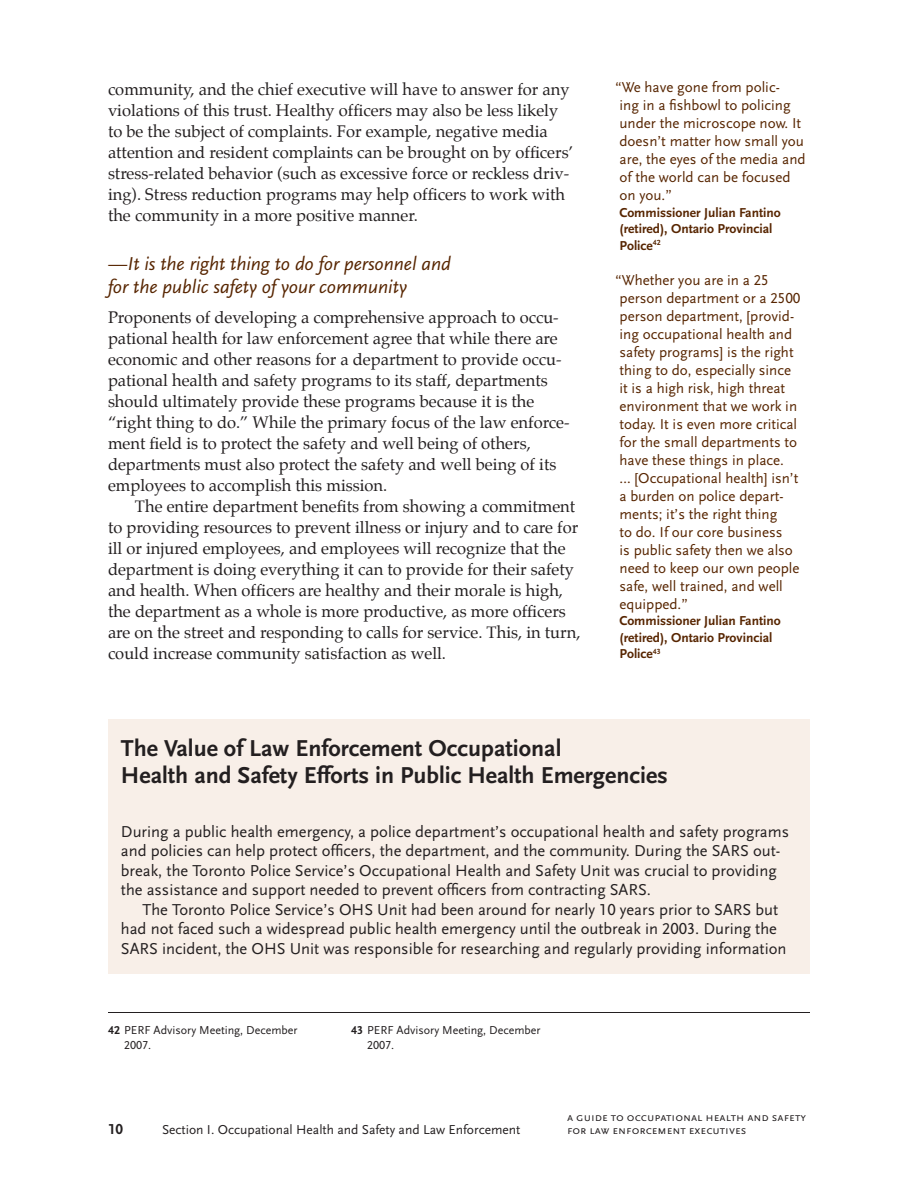
<style>
.page{position:relative;width:918px;height:1188px;background:#fff}
.page>*{position:absolute;margin:0;border:0;box-sizing:border-box;transform-origin:0 0}
.t1{font:700 24px/27px "Scala Sans LF";color:#231f20}
.t2{font:italic 19.5px/22.5px "Scala Sans";color:#572500}
.t3{font:16.5px/21px "Palatino";color:#231f20}
.t4{font:16.5px/19.5px "Scala Sans LF";color:#231f20}
.t5{font:15px/18px "Scala Sans LF";color:#572500}
.t6{font:700 15px "Scala Sans LF";color:#231f20}
.t7{font:700 13.5px/16.5px "Scala Sans LF";color:#572500}
.t8{font:13.5px "Scala Sans LF";color:#231f20}
.t9{font:12px/15px "Scala Sans LF";color:#231f20}
.t10{font:12px/13.5px "Scala Sans Caps";color:#231f20}
.s1{font-weight:700}
</style>
<div class="page">
<hr style="left:108px;top:1012px;width:702px;height:1px;background:#231f20">
<div style="left:108px;top:719px;width:702px;height:254px;background:#f8efe8"></div>
<p class="t3" style="left:108px;top:78px;width:467px">community, and the chief executive will have to answer for any violations of this trust. Healthy officers may also be less likely to be the subject of complaints. For example, negative media attention and resident complaints can be brought on by officers’ stress-related behavior (such as excessive force or reckless driv&shy;ing). Stress reduction programs may help officers to work with the community in a more positive manner.</p>
<p class="t2" style="left:108px;top:253px;width:344px">—It is the right thing to do for personnel and for the public safety of your community</p>
<p class="t3" style="left:108px;top:306px;width:463px">Proponents of developing a comprehensive approach to occu&shy;pational health for law enforcement agree that while there are economic and other reasons for a department to provide occu&shy;pational health and safety programs to its staff, departments should ultimately provide these programs because it is the “right thing to do.” While the primary focus of the law enforce&shy;ment field is to protect the safety and well being of others, departments must also protect the safety and well being of its employees to accomplish this mission.</p>
<p class="t3" style="left:108px;top:495px;width:474px;text-indent:27px">The entire department benefits from showing a commitment to providing resources to prevent illness or injury and to care for ill or injured employees, and employees will recognize that the department is doing everything it can to provide for their safety and health. When officers are healthy and their morale is high, the department as a whole is more productive, as more officers are on the street and responding to calls for service. This, in turn, could increase community satisfaction as well.</p>
<p class="t5" style="left:615px;top:79px;width:192px">“We have gone from polic-<br>ing in a fishbowl to policing under the microscope now. It doesn’t matter how small you are, the eyes of the media and of the world can be focused on you.”</p>
<p class="t7" style="left:620px;top:204px;width:163px">Commissioner Julian Fantino (retired), Ontario Provincial<br>Police<sup>42</sup></p>
<p class="t5" style="left:615px;top:271px;width:187px">“Whether you are in a 25 person department or a 2500 person department, [provid&shy;ing occupational health and safety programs] is the right thing to do, especially since<br>it is a high risk, high threat environment that we work in today. It is even more critical for the small departments to have these things in place.<br>… [Occupational health] isn’t a burden on police depart&shy;ments; it’s the right thing<br>to do. If our core business<br>is public safety then we also need to keep our own people safe, well trained, and well equipped.”</p>
<p class="t7" style="left:620px;top:613px;width:163px">Commissioner Julian Fantino (retired), Ontario Provincial<br>Police<sup>43</sup></p>
<h1 class="t1" style="left:121px;top:736px;width:549px">The Value of Law Enforcement Occupational<br>Health and Safety Efforts in Public Health Emergencies</h1>
<p class="t4" style="left:121px;top:822px;width:670px">During a public health emergency, a police department’s occupational health and safety programs and policies can help protect officers, the department, and the community. During the SARS out&shy;break, the Toronto Police Service’s Occupational Health and Safety Unit was crucial to providing the assistance and support needed to prevent officers from contracting SARS.</p>
<p class="t4" style="left:121px;top:900px;width:667px;text-indent:22px">The Toronto Police Service’s OHS Unit had been around for nearly 10 years prior to SARS but had not faced such a widespread public health emergency until the outbreak in 2003. During the<br>SARS incident, the OHS Unit was responsible for researching and regularly providing information</p>
<p class="t9" style="left:124px;top:1023px;width:175px;text-indent:-16px"><span class="s1">42</span> PERF Advisory Meeting, December<br>2007.</p>
<p class="t9" style="left:367px;top:1023px;width:175px;text-indent:-16px"><span class="s1">43</span> PERF Advisory Meeting, December<br>2007.</p>
<p class="t6" style="left:108px;top:1121px;width:16px">10</p>
<p class="t8" style="left:162px;top:1122px;width:360px">Section I. Occupational Health and Safety and Law Enforcement</p>
<p class="t10" style="left:567px;top:1110px;width:241px">a guide to occupational health and safety for law enforcement executives</p>
</div>
